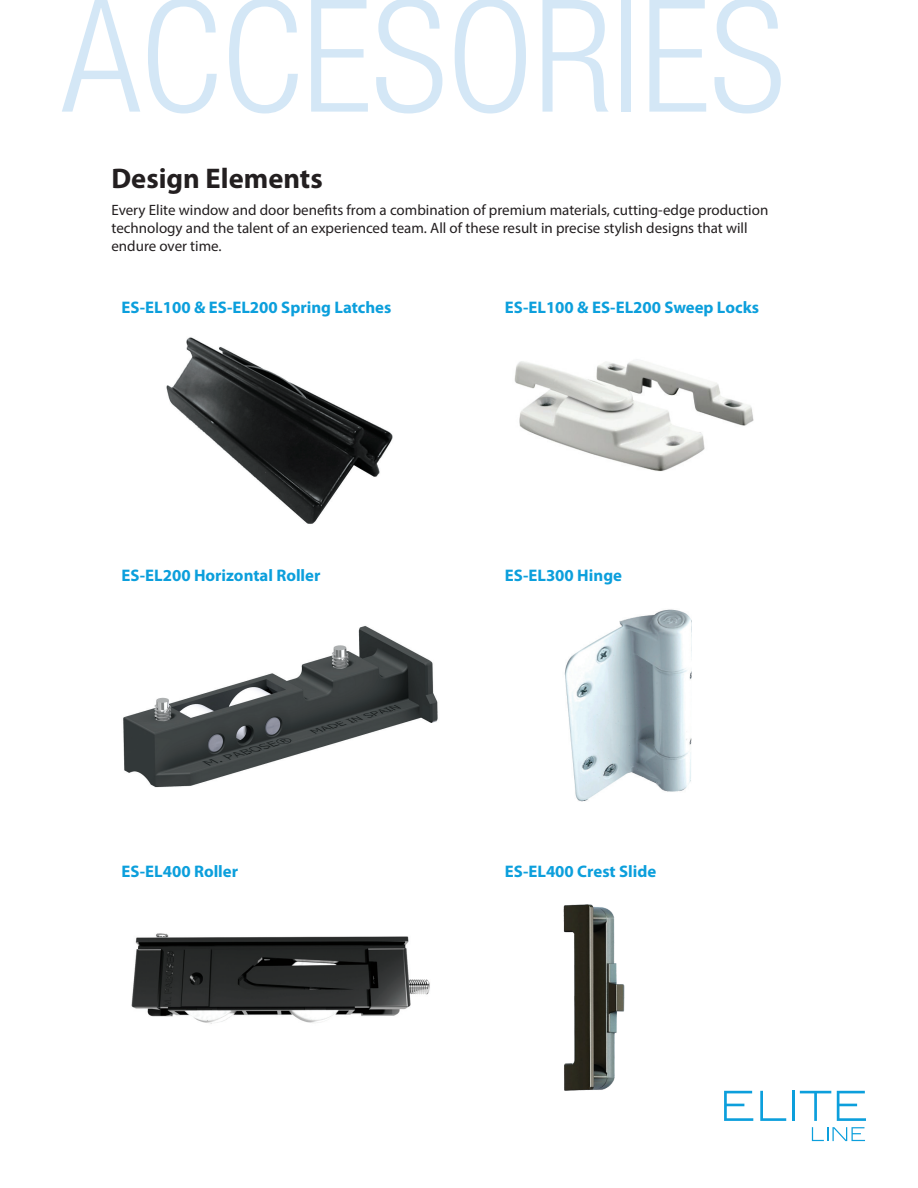
<style>
.page{position:relative;width:918px;height:1188px;background:#fff}
.page>*{position:absolute;margin:0;border:0;box-sizing:border-box;transform-origin:0 0}
.t1{font:300 condensed 156.3px "Helvetica Neue LT Com";color:#d4e7f6}
.t2{font:700 28.5px "Myriad Pro";color:#231f20}
.t3{font:700 16.8px "Myriad Pro";color:#0c9fdc}
.t4{font:15px/18px "Myriad Pro";color:#231f20}
</style>
<div class="page">
<img style="left:131px;top:933px;width:299px;height:91px">
<img style="left:166px;top:337px;width:227px;height:187px">
<img style="left:123px;top:626px;width:315px;height:162px">
<svg style="left:724px;top:1091px;width:29px;height:30px"></svg>
<svg style="left:760px;top:1091px;width:26px;height:30px"></svg>
<hr style="left:792px;top:1091px;width:2px;height:30px;background:#0c9fdc">
<svg style="left:800px;top:1091px;width:31px;height:30px"></svg>
<svg style="left:837px;top:1091px;width:29px;height:30px"></svg>
<svg style="left:812px;top:1127px;width:53px;height:14px"></svg>
<img style="left:514px;top:361px;width:240px;height:110px">
<img style="left:564px;top:609px;width:128px;height:193px">
<img style="left:563px;top:904px;width:62px;height:187px">
<h1 class="t1" style="left:62px;top:-33px;width:725px">ACCESORIES</h1>
<h2 class="t2" style="left:111px;top:160px;width:213px">Design Elements</h2>
<p class="t4" style="left:111px;top:200px;width:658px">Every Elite window and door benefits from a combination of premium materials, cutting-edge production technology and the talent of an experienced team. All of these result in precise stylish designs that will endure over time.</p>
<p class="t3" style="left:122px;top:296px;width:271px">ES-EL100 &amp; ES-EL200 Spring Latches</p>
<p class="t3" style="left:505px;top:296px;width:256px">ES-EL100 &amp; ES-EL200 Sweep Locks</p>
<p class="t3" style="left:122px;top:564px;width:200px">ES-EL200 Horizontal Roller</p>
<p class="t3" style="left:122px;top:860px;width:118px">ES-EL400 Roller</p>
<p class="t3" style="left:505px;top:564px;width:119px">ES-EL300 Hinge</p>
<p class="t3" style="left:505px;top:860px;width:153px">ES-EL400 Crest Slide</p>
</div>
